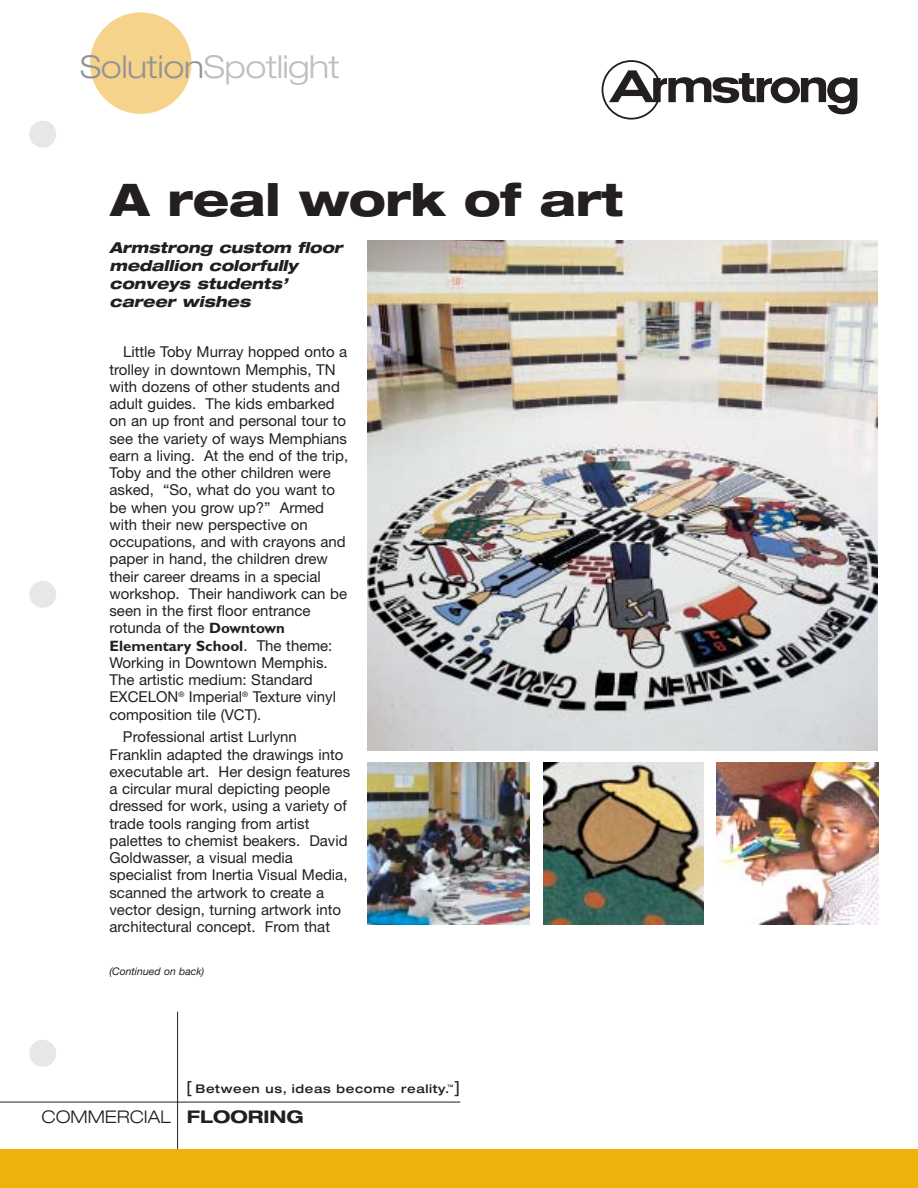
<style>
.page{position:relative;width:918px;height:1188px;background:#fff}
.page>*{position:absolute;margin:0;border:0;box-sizing:border-box;transform-origin:0 0}
.t1{font:800 expanded 45px "Helvetica Neue";letter-spacing:-.01em;color:#231f1f}
.t2{font:300 expanded 31.5px "Helvetica Neue";letter-spacing:-.005em;color:#bcbec0}
.t3{font:300 expanded 17.4px "Helvetica Neue";color:#231f1f}
.t4{font:expanded 16.65px "Helvetica Neue";color:#231f1f}
.t5{font:15px/17.2px "Helvetica Neue";color:#231f1f}
.t6{font:italic 800 expanded 15px/18px "Helvetica Neue";color:#231f1f}
.t7{font:700 15px "Gill Sans";color:#231f1f}
.t8{font:500 expanded 12px "Helvetica Neue";letter-spacing:.05em;color:#231f1f}
.t9{font:italic 10.5px "Helvetica Neue";color:#231f1f}
.s1{color:#939497}
.s2{font-family:"Gill Sans";font-weight:700}
.s3{font-family:"Helvetica Neue";font-weight:400}
.s4{font-weight:400;font-size:16.65px}
.s5{font-weight:700}
</style>
<div class="page">
<div style="left:90px;top:12px;width:102px;height:102px;background:#f6d38b;border-radius:50%"></div>
<hr style="left:177px;top:1012px;width:1px;height:138px;background:#231f1f">
<hr style="left:0;top:1102px;width:460px;height:1px;background:#231f1f">
<svg style="left:602px;top:60px;width:256px;height:60px"></svg>
<div style="left:0;top:1150px;width:918px;height:38px;background:#eeb30a"></div>
<div style="left:29px;top:121px;width:27px;height:27px;background:#e6e7e8;border-radius:50%"></div>
<div style="left:29px;top:1040px;width:27px;height:27px;background:#e6e7e8;border-radius:50%"></div>
<div style="left:29px;top:581px;width:27px;height:27px;background:#e6e7e8;border-radius:50%"></div>
<img style="left:368px;top:240px;width:510px;height:510px">
<img style="left:368px;top:762px;width:162px;height:162px">
<img style="left:543px;top:762px;width:160px;height:162px">
<img style="left:716px;top:762px;width:162px;height:162px">
<h2 class="t2" style="left:80px;top:55px;width:261px"><span class="s1">Solution</span>Spotlight</h2>
<h1 class="t1" style="left:111px;top:183px;width:515px">A real work of art</h1>
<p class="t6" style="left:110px;top:240px;width:235px">Armstrong custom floor medallion colorfully conveys students’ career wishes</p>
<p class="t5" style="left:110px;top:345px;width:240px;text-indent:14px">Little Toby Murray hopped onto a trolley in downtown Memphis, TN with dozens of other students and adult guides. The kids embarked on an up front and personal tour to see the variety of ways Memphians earn a living. At the end of the trip,<br>Toby and the other children were asked, “So, what do you want to be when you grow up?” Armed with their new perspective on occupations, and with crayons and paper in hand, the children drew their career dreams in a special workshop. Their handiwork can be seen in the first floor entrance rotunda of the <span class="s2">Downtown</span></p>
<p class="t7" style="left:109px;top:640px;width:224px">Elementary School<span class="s3">. The theme:</span></p>
<p class="t5" style="left:109px;top:655px;width:228px">Working in Downtown Memphis.<br>The artistic medium: Standard<br>EXCELON<sup>®</sup> Imperial<sup>®</sup> Texture vinyl composition tile (VCT).</p>
<p class="t5" style="left:109px;top:730px;width:242px;text-indent:14px">Professional artist Lurlynn Franklin adapted the drawings into executable art. Her design features a circular mural depicting people dressed for work, using a variety of trade tools ranging from artist palettes to chemist beakers. David Goldwasser, a visual media specialist from Inertia Visual Media, scanned the artwork to create a vector design, turning artwork into architectural concept. From that</p>
<p class="t9" style="left:110px;top:968px;width:96px">(Continued on back)</p>
<p class="t8" style="left:186px;top:1085px;width:269px"><span class="s4">[</span> Between us, ideas become reality.<sup>™</sup></p>
<p class="t4" style="left:454px;top:1081px;width:8px">]</p>
<p class="t3" style="left:41px;top:1111px;width:264px">COMMERCIAL <span class="s5">FLOORING</span></p>
</div>
